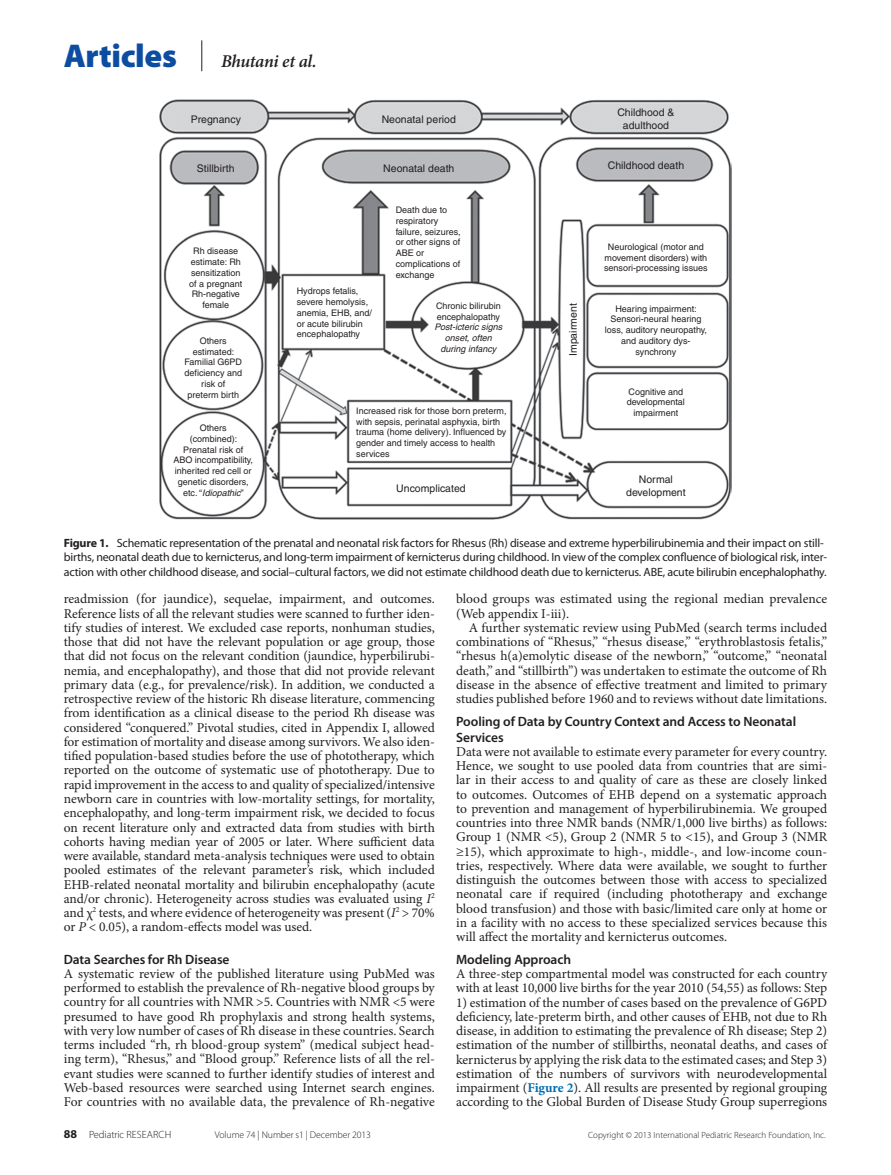
<style>
.page{position:relative;width:891px;height:1175px;background:#fff}
.page>*{position:absolute;margin:0;border:0;box-sizing:border-box;transform-origin:0 0}
.t1{font:900 33px "Myriad Pro";letter-spacing:-.01em;color:#0d4da1}
.t2{font:italic 600 18px "Minion Pro";letter-spacing:-.02em;color:#231f20}
.t3{font:13.5px/14.2px "Minion Pro";letter-spacing:-.005em;color:#231f20;text-align:justify}
.t4{font:600 13.5px/15.8px "Myriad Pro";letter-spacing:-.005em;color:#231f20}
.t5{font:12px/14.4px "Myriad Pro";letter-spacing:-.015em;color:#231f20}
.t6{font:10.5px/12.6px "Helvetica";color:#231f20;text-align:center}
.t7{font:300 10.5px "Myriad Pro";letter-spacing:-.01em;color:#231f20}
.t8{font:300 9.75px "Myriad Pro";letter-spacing:-.01em;color:#231f20}
.t9{font:9px/10.8px "Helvetica";color:#231f20;text-align:center}
.t10{font:300 9px "Myriad Pro";color:#231f20}
.t11{font:italic 9px/10.8px "Helvetica";color:#231f20;text-align:center}
.s1{font-style:italic}
.s2{font-weight:700}
.s3{font-family:"Minion Pro It 2"}
.s4{font-weight:700;color:#006cb3}
.s5{font-weight:700;font-size:12px}
</style>
<div class="page">
<hr style="left:201px;top:40px;width:1px;height:31px;background:#231f20">
<img style="left:160px;top:100px;width:571px;height:419px">
<h1 class="t1" style="left:64px;top:38px;width:115px">Articles</h1>
<h2 class="t2" style="left:221px;top:51px;width:97px">Bhutani et al.</h2>
<p class="t6" style="left:191px;top:113px;width:52px">Pregnancy</p>
<p class="t6" style="left:382px;top:113px;width:76px">Neonatal period</p>
<p class="t6" style="left:197px;top:162px;width:39px">Stillbirth</p>
<p class="t6" style="left:383px;top:162px;width:73px">Neonatal death</p>
<p class="t9" style="left:189px;top:245px;width:55px">Rh disease estimate: Rh sensitization of a pregnant<br>Rh-negative female</p>
<p class="t9" style="left:185px;top:335px;width:59px">Others estimated:<br>Familial G6PD deficiency and risk of preterm birth</p>
<p class="t9" style="left:173px;top:422px;width:81px">Others<br>(combined):<br>Prenatal risk of<br>ABO incompatibility, inherited red cell or genetic disorders, etc. “<span class="s1">Idiopathic</span>”</p>
<p class="t9" style="left:297px;top:285px;width:77px;text-align:left">Hydrops fetalis, severe hemolysis, anemia, EHB, and/ or acute bilirubin encephalopathy</p>
<p class="t9" style="left:396px;top:204px;width:66px;text-align:left">Death due to respiratory failure, seizures, or other signs of<br>ABE or complications of exchange</p>
<p class="t9" style="left:436px;top:300px;width:66px;text-align:left">Chronic bilirubin encephalopathy</p>
<p class="t11" style="left:435px;top:322px;width:69px">Post-icteric signs onset, often during infancy</p>
<p class="t9" style="left:356px;top:405px;width:152px;text-align:left">Increased risk for those born preterm, with sepsis, perinatal asphyxia, birth trauma (home delivery). Influenced by gender and timely access to health services</p>
<p class="t6" style="left:396px;top:481px;width:71px">Uncomplicated</p>
<p class="t6" style="left:617px;top:106px;width:59px">Childhood &amp; adulthood</p>
<p class="t6" style="left:608px;top:159px;width:78px">Childhood death</p>
<p class="t6" style="left:567px;top:356px;width:54px;rotate:-90deg">Impairment</p>
<p class="t9" style="left:604px;top:241px;width:105px">Neurological (motor and movement disorders) with sensori-processing issues</p>
<p class="t9" style="left:605px;top:303px;width:103px">Hearing impairment:<br>Sensori-neural hearing loss, auditory neuropathy, and auditory dys&shy;synchrony</p>
<p class="t9" style="left:627px;top:386px;width:60px">Cognitive and developmental impairment</p>
<p class="t6" style="left:626px;top:473px;width:61px">Normal development</p>
<p class="t5" style="left:64px;top:535px;width:765px"><span class="s2">Figure 1.</span> Schematic representation of the prenatal and neonatal risk factors for Rhesus (Rh) disease and extreme hyperbilirubinemia and their impact on still&shy;births, neonatal death due to kernicterus, and long-term impairment of kernicterus during childhood. In view of the complex confluence of biological risk, inter&shy;action with other childhood disease, and social–cultural factors, we did not estimate childhood death due to kernicterus. ABE, acute bilirubin encephalophathy.</p>
<p class="t3" style="left:64px;top:592px;width:373px">readmission (for jaundice), sequelae, impairment, and outcomes.<br>Reference lists of all the relevant studies were scanned to further iden&shy;tify studies of interest. We excluded case reports, nonhuman studies, those that did not have the relevant population or age group, those that did not focus on the relevant condition (jaundice, hyperbilirubi&shy;nemia, and encephalopathy), and those that did not provide relevant primary data (e.g., for prevalence/risk). In addition, we conducted a retrospective review of the historic Rh disease literature, commencing from identification as a clinical disease to the period Rh disease was considered “conquered.” Pivotal studies, cited in Appendix I, allowed for estimation of mortality and disease among survivors. We also iden&shy;tified population-based studies before the use of phototherapy, which reported on the outcome of systematic use of phototherapy. Due to rapid improvement in the access to and quality of specialized/intensive newborn care in countries with low-mortality settings, for mortality, encephalopathy, and long-term impairment risk, we decided to focus on recent literature only and extracted data from studies with birth cohorts having median year of 2005 or later. Where sufficient data were available, standard meta-analysis techniques were used to obtain pooled estimates of the relevant parameter’s risk, which included EHB-related neonatal mortality and bilirubin encephalopathy (acute and/or chronic). Heterogeneity across studies was evaluated using <span class="s3">I</span><sup>2 </sup>and χ<sup>2</sup> tests, and where evidence of heterogeneity was present (<span class="s3">I</span><sup>2</sup> &gt; 70% or <span class="s3">P</span> &lt; 0.05), a random-effects model was used.</p>
<p class="t4" style="left:64px;top:950px;width:167px">Data Searches for Rh Disease</p>
<p class="t3" style="left:64px;top:966px;width:373px">A systematic review of the published literature using PubMed was performed to establish the prevalence of Rh-negative blood groups by country for all countries with NMR &gt;5. Countries with NMR &lt;5 were presumed to have good Rh prophylaxis and strong health systems, with very low number of cases of Rh disease in these countries. Search terms included “rh, rh blood-group system” (medical subject head&shy;ing term), “Rhesus,” and “Blood group.” Reference lists of all the rel&shy;evant studies were scanned to further identify studies of interest and Web-based resources were searched using Internet search engines.<br>For countries with no available data, the prevalence of Rh-negative</p>
<p class="t3" style="left:456px;top:592px;width:373px">blood groups was estimated using the regional median prevalence (Web appendix I-iii).</p>
<p class="t3" style="left:456px;top:620px;width:373px;text-indent:13px">A further systematic review using PubMed (search terms included combinations of “Rhesus,” “rhesus disease,” “erythroblastosis fetalis,” “rhesus h(a)emolytic disease of the newborn,” “outcome,” “neonatal death,” and “stillbirth”) was undertaken to estimate the outcome of Rh disease in the absence of effective treatment and limited to primary studies published before 1960 and to reviews without date limitations.</p>
<p class="t4" style="left:456px;top:713px;width:342px">Pooling of Data by Country Context and Access to Neonatal<br>Services</p>
<p class="t3" style="left:456px;top:744px;width:373px">Data were not available to estimate every parameter for every country.<br>Hence, we sought to use pooled data from countries that are simi&shy;lar in their access to and quality of care as these are closely linked to outcomes. Outcomes of EHB depend on a systematic approach to prevention and management of hyperbilirubinemia. We grouped countries into three NMR bands (NMR/1,000 live births) as follows:<br>Group 1 (NMR &lt;5), Group 2 (NMR 5 to &lt;15), and Group 3 (NMR ≥15), which approximate to high-, middle-, and low-income coun&shy;tries, respectively. Where data were available, we sought to further distinguish the outcomes between those with access to specialized neonatal care if required (including phototherapy and exchange blood transfusion) and those with basic/limited care only at home or in a facility with no access to these specialized services because this will affect the mortality and kernicterus outcomes.</p>
<p class="t4" style="left:456px;top:951px;width:117px">Modeling Approach</p>
<p class="t3" style="left:456px;top:966px;width:373px">A three-step compartmental model was constructed for each country with at least 10,000 live births for the year 2010 (54,55) as follows: Step</p>
<p class="t3" style="left:456px;top:995px;width:373px">1) estimation of the number of cases based on the prevalence of G6PD deficiency, late-preterm birth, and other causes of EHB, not due to Rh disease, in addition to estimating the prevalence of Rh disease; Step 2) estimation of the number of stillbirths, neonatal deaths, and cases of kernicterus by applying the risk data to the estimated cases; and Step 3) estimation of the numbers of survivors with neurodevelopmental impairment (<span class="s4">Figure 2</span>). All results are presented by regional grouping according to the Global Burden of Disease Study Group superregions</p>
<p class="t7" style="left:64px;top:1129px;width:75px"><span class="s5">88</span> Pediatric Research</p>
<p class="t8" style="left:215px;top:1129px;width:158px">Volume 74 | Number s1 | December 2013</p>
<p class="t10" style="left:588px;top:1130px;width:239px">Copyright © 2013 International Pediatric Research Foundation, Inc.</p>
</div>
